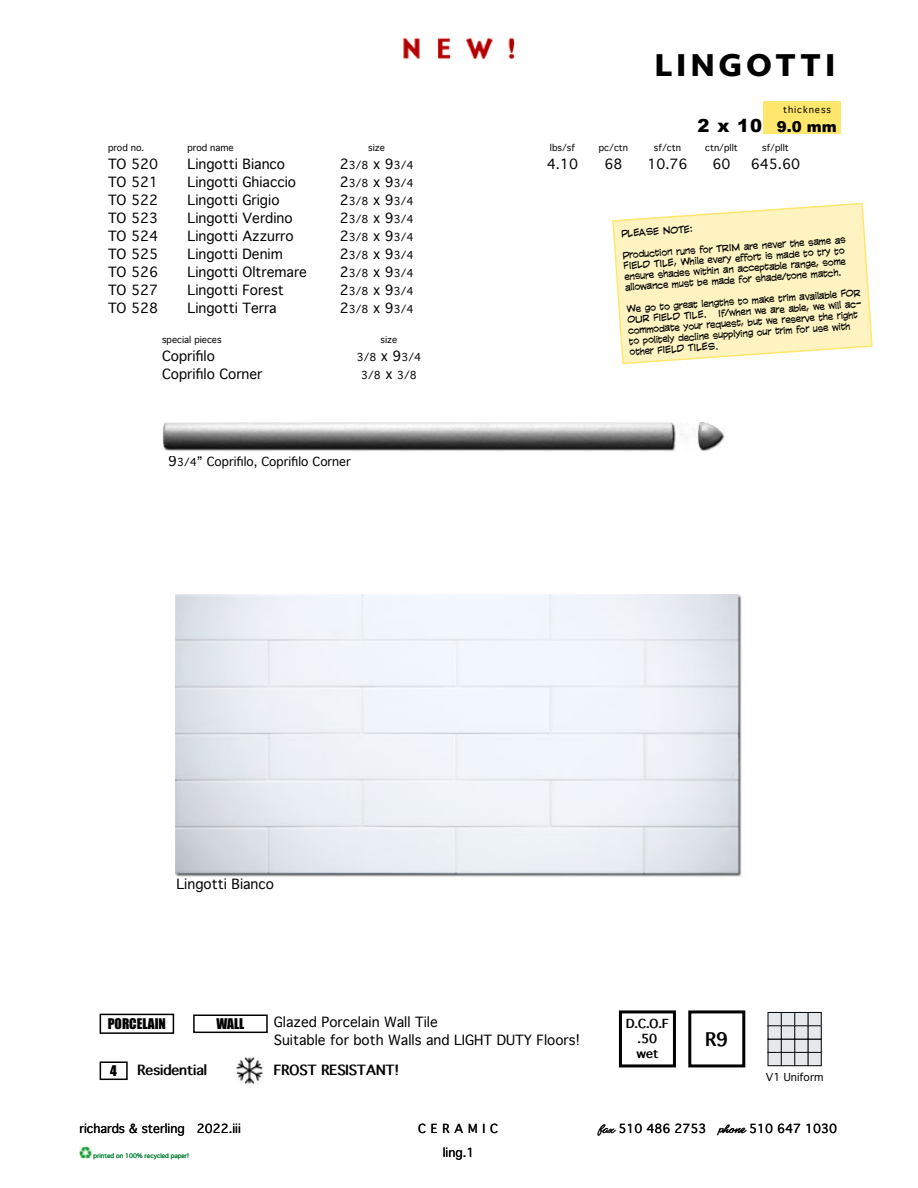
<style>
.page{position:relative;width:918px;height:1188px;background:#fff}
.page>*{position:absolute;margin:0;border:0;box-sizing:border-box;transform-origin:0 0}
.t1{font:800 28.5px "Objektiv Mk 1";letter-spacing:.13em;color:#000}
.t2{font:700 18px "Thonburi";color:#000}
.t3{font:900 15px "Arial";color:#000}
.t4{font:13.5px/18px "Geneva";color:#000}
.t5{font:700 13.5px "Thonburi";color:#000}
.t6{font:13.5px "Impact";color:#000}
.t7{font:12px "Geneva";color:#000}
.t8{font:700 12px/15px "Thonburi";color:#000;text-align:center}
.t9{font:12px "Geneva";letter-spacing:.4em;color:#000}
.t10{font:10.5px/18px "Geneva";color:#000;text-align:center}
.t11{font:9px/10.8px "CC Comicrazy Roman";color:#000}
.t12{font:9px "Geneva";color:#000}
.t13{font:9px "Geneva";letter-spacing:.1em;color:#000}
.t14{font:6px "Geneva";color:#007e31}
.s1{font-size:13.5px}
.s2{font-size:10.5px}
.s3{font-size:18px}
.s4{font-family:"CC Matinee Idol"}
</style>
<div class="page">
<div style="left:764px;top:102px;width:77px;height:32px;background:#ffe66d"></div>
<img style="left:403px;top:37px;width:112px;height:23px">
<img style="left:175px;top:594px;width:567px;height:283px">
<svg style="left:79px;top:1146px;width:12px;height:13px"></svg>
<svg style="left:612px;top:202px;width:261px;height:163px;background:#fff5c7"></svg>
<img style="left:162px;top:423px;width:563px;height:29px">
<div style="left:193px;top:1014px;width:75px;height:19px;border:2px solid #000"></div>
<div style="left:100px;top:1014px;width:74px;height:20px;border:2px solid #000"></div>
<div style="left:100px;top:1061px;width:28px;height:19px;border:2px solid #000"></div>
<img style="left:236px;top:1057px;width:27px;height:27px">
<div style="left:688px;top:1010px;width:57px;height:57px;border:3px solid #000"></div>
<div style="left:619px;top:1010px;width:57px;height:57px;border:3px solid #000"></div>
<div style="left:768px;top:1012px;width:13px;height:14px;background:#e6e9ec"></div>
<div style="left:768px;top:1012px;width:14px;height:14px;border:1px solid #000"></div>
<div style="left:808px;top:1012px;width:13px;height:14px;background:#e6e9ec"></div>
<div style="left:807px;top:1012px;width:15px;height:14px;border:1px solid #000"></div>
<div style="left:795px;top:1012px;width:13px;height:14px;background:#e6e9ec"></div>
<div style="left:794px;top:1012px;width:14px;height:14px;border:1px solid #000"></div>
<div style="left:781px;top:1012px;width:14px;height:14px;background:#e6e9ec"></div>
<div style="left:781px;top:1012px;width:14px;height:14px;border:1px solid #000"></div>
<div style="left:768px;top:1052px;width:13px;height:14px;background:#e6e9ec"></div>
<div style="left:768px;top:1052px;width:14px;height:14px;border:1px solid #000"></div>
<div style="left:808px;top:1052px;width:13px;height:14px;background:#e6e9ec"></div>
<div style="left:807px;top:1052px;width:15px;height:14px;border:1px solid #000"></div>
<div style="left:795px;top:1052px;width:13px;height:14px;background:#e6e9ec"></div>
<div style="left:794px;top:1052px;width:14px;height:14px;border:1px solid #000"></div>
<div style="left:781px;top:1052px;width:14px;height:14px;background:#e6e9ec"></div>
<div style="left:781px;top:1052px;width:14px;height:14px;border:1px solid #000"></div>
<div style="left:768px;top:1039px;width:13px;height:13px;background:#e6e9ec"></div>
<div style="left:768px;top:1039px;width:14px;height:14px;border:1px solid #000"></div>
<div style="left:808px;top:1039px;width:13px;height:13px;background:#e6e9ec"></div>
<div style="left:807px;top:1039px;width:15px;height:14px;border:1px solid #000"></div>
<div style="left:795px;top:1039px;width:13px;height:13px;background:#e6e9ec"></div>
<div style="left:794px;top:1039px;width:14px;height:14px;border:1px solid #000"></div>
<div style="left:781px;top:1039px;width:14px;height:13px;background:#e6e9ec"></div>
<div style="left:781px;top:1039px;width:14px;height:14px;border:1px solid #000"></div>
<div style="left:768px;top:1026px;width:13px;height:13px;background:#e6e9ec"></div>
<div style="left:808px;top:1026px;width:13px;height:13px;background:#e6e9ec"></div>
<div style="left:807px;top:1025px;width:15px;height:14px;border:1px solid #000"></div>
<div style="left:795px;top:1026px;width:13px;height:13px;background:#e6e9ec"></div>
<div style="left:781px;top:1026px;width:14px;height:13px;background:#e6e9ec"></div>
<div style="left:781px;top:1025px;width:14px;height:14px;border:1px solid #000"></div>
<h1 class="t1" style="left:654px;top:45px;width:183px">LINGOTTI</h1>
<p class="t13" style="left:778px;top:105px;width:44px">thicknes</p>
<p class="t13" style="left:783px;top:105px;width:49px">thickness</p>
<p class="t12" style="left:108px;top:143px;width:38px">prod no.</p>
<p class="t12" style="left:187px;top:143px;width:48px">prod name</p>
<h3 class="t4" style="left:108px;top:156px;width:52px">TO 520</h3>
<h3 class="t4" style="left:188px;top:156px;width:99px">Lingotti Bianco</h3>
<h3 class="t4" style="left:108px;top:174px;width:52px">TO 521</h3>
<h3 class="t4" style="left:188px;top:174px;width:110px">Lingotti Ghiaccio</h3>
<h3 class="t4" style="left:108px;top:192px;width:52px">TO 522</h3>
<h3 class="t4" style="left:188px;top:192px;width:94px">Lingotti Grigio</h3>
<h3 class="t4" style="left:108px;top:210px;width:52px">TO 523</h3>
<h3 class="t4" style="left:188px;top:210px;width:107px">Lingotti Verdino</h3>
<h3 class="t4" style="left:108px;top:228px;width:52px">TO 524</h3>
<h3 class="t4" style="left:188px;top:228px;width:108px">Lingotti Azzurro</h3>
<h3 class="t4" style="left:108px;top:246px;width:52px">TO 525</h3>
<h3 class="t4" style="left:188px;top:246px;width:97px">Lingotti Denim</h3>
<h3 class="t4" style="left:108px;top:264px;width:52px">TO 526</h3>
<h3 class="t4" style="left:188px;top:264px;width:121px">Lingotti Oltremare</h3>
<h3 class="t4" style="left:108px;top:282px;width:52px">TO 527</h3>
<h3 class="t4" style="left:188px;top:282px;width:98px">Lingotti Forest</h3>
<h3 class="t4" style="left:108px;top:300px;width:52px">TO 528</h3>
<h3 class="t4" style="left:188px;top:300px;width:91px">Lingotti Terra</h3>
<p class="t12" style="left:162px;top:334px;width:61px">special pieces</p>
<h3 class="t4" style="left:162px;top:347px;width:102px">Coprifilo<br>Coprifilo Corner</h3>
<p class="t12" style="left:368px;top:143px;width:18px">size</p>
<p class="t10" style="left:340px;top:157px;width:75px;text-align:justify"><span class="s1">2</span>3/8 <span class="s1">x 9</span>3/4<br><span class="s1">2</span>3/8 <span class="s1">x 9</span>3/4<br><span class="s1">2</span>3/8 <span class="s1">x 9</span>3/4<br><span class="s1">2</span>3/8 <span class="s1">x 9</span>3/4<br><span class="s1">2</span>3/8 <span class="s1">x 9</span>3/4<br><span class="s1">2</span>3/8 <span class="s1">x 9</span>3/4<br><span class="s1">2</span>3/8 <span class="s1">x 9</span>3/4<br><span class="s1">2</span>3/8 <span class="s1">x 9</span>3/4<br><span class="s1">2</span>3/8 <span class="s1">x 9</span>3/4</p>
<p class="t12" style="left:381px;top:334px;width:18px">size</p>
<p class="t10" style="left:357px;top:348px;width:66px">3/8 <span class="s1">x 9</span>3/4<br>3/8 <span class="s1">x</span> 3/8</p>
<h3 class="t7" style="left:168px;top:455px;width:184px"><span class="s1">9</span><span class="s2">3/4</span>” Coprifilo, Coprifilo Corner</h3>
<h3 class="t3" style="left:698px;top:116px;width:141px"><span class="s3">2 x 10</span> 9.0 mm</h3>
<p class="t12" style="left:550px;top:143px;width:27px">lbs/sf</p>
<p class="t12" style="left:599px;top:143px;width:31px">pc/ctn</p>
<p class="t12" style="left:654px;top:143px;width:29px">sf/ctn</p>
<p class="t12" style="left:705px;top:143px;width:34px">ctn/pllt</p>
<p class="t12" style="left:762px;top:143px;width:28px">sf/pllt</p>
<h3 class="t4" style="left:547px;top:156px;width:33px">4.10</h3>
<h3 class="t4" style="left:605px;top:156px;width:20px">68</h3>
<h3 class="t4" style="left:647px;top:156px;width:42px">10.76</h3>
<h3 class="t4" style="left:713px;top:156px;width:20px">60</h3>
<h3 class="t4" style="left:751px;top:156px;width:51px">645.60</h3>
<p class="t11" style="left:621px;top:228px;width:73px;rotate:-4deg">PLEASE NOTE:</p>
<p class="t11" style="left:623px;top:250px;width:225px;rotate:-4deg">Production runs for TRIM are never the same as FIELD TILE, While every effort is made to try to ensure shades within an acceptable range, some allowance must be made for shade/tone match.</p>
<p class="t11" style="left:626px;top:303px;width:236px;rotate:-4deg">We go to great lengths to make trim available FOR<br>OUR FIELD TILE.</p>
<p class="t11" style="left:627px;top:314px;width:235px;text-indent:91px;rotate:-4deg">If/when we are able, we will ac&shy;commodate your request, but we reserve the right to politely decline supplying our trim for use with other FIELD TILES.</p>
<h3 class="t4" style="left:176px;top:875px;width:99px">Lingotti Bianco</h3>
<h3 class="t4" style="left:274px;top:1014px;width:307px">Glazed Porcelain Wall Tile<br>Suitable for both Walls and LIGHT DUTY Floors!</h3>
<h3 class="t6" style="left:108px;top:1013px;width:60px">PORCELAIN</h3>
<h3 class="t6" style="left:216px;top:1013px;width:29px">WALL</h3>
<h3 class="t6" style="left:110px;top:1060px;width:8px">4</h3>
<h3 class="t5" style="left:137px;top:1063px;width:71px">Residential</h3>
<h3 class="t5" style="left:274px;top:1063px;width:127px">FROST RESISTANT!</h3>
<h3 class="t8" style="left:626px;top:1017px;width:44px">D.C.O.F .50 wet</h3>
<h2 class="t2" style="left:705px;top:1029px;width:24px">R9</h2>
<p class="t10" style="left:766px;top:1068px;width:59px">V1 Uniform</p>
<h3 class="t7" style="left:79px;top:1122px;width:163px">richards &amp; sterling 2022.iii</h3>
<h3 class="t9" style="left:418px;top:1122px;width:81px">CERAMIC</h3>
<h3 class="t7" style="left:598px;top:1122px;width:240px"><span class="s4">fax</span> 510 486 2753 <span class="s4">phone</span> 510 647 1030</h3>
<p class="t14" style="left:94px;top:1153px;width:97px">printed on 100% recycled paper!</p>
<h3 class="t7" style="left:443px;top:1146px;width:33px">ling.1</h3>
</div>
